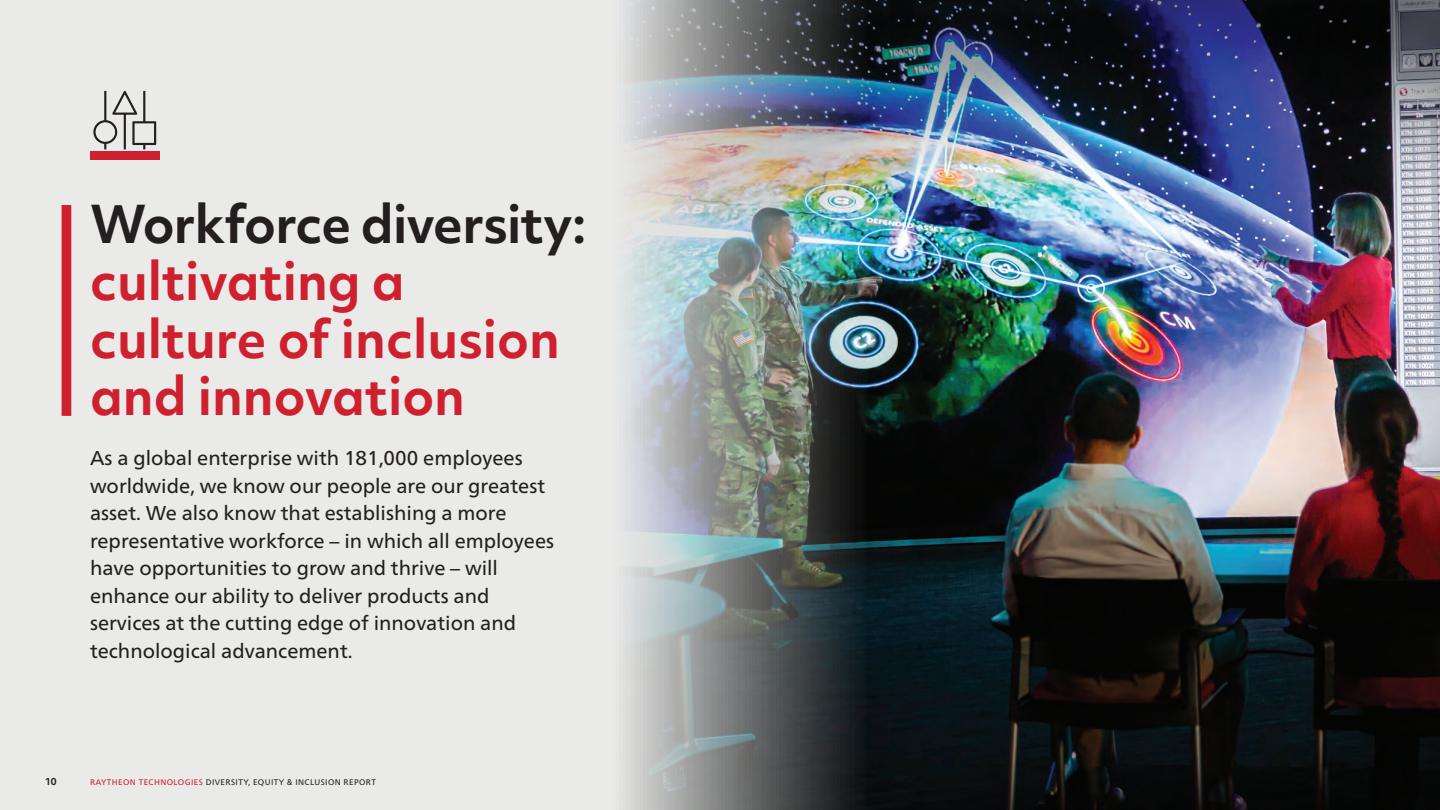
<style>
.page{position:relative;width:1440px;height:810px;background:#eaebe9}
.page>*{position:absolute;margin:0;border:0;box-sizing:border-box;transform-origin:0 0}
.t1{font:700 50px/57.5px "Objektiv Mk 2";color:#cf202f}
.t2{font:700 50px "Objektiv Mk 2";letter-spacing:-.015em;color:#231f20}
.t3{font:20px/27.5px "Neue Frutiger World";color:#231f20}
.t4{font:700 9.38px "Objektiv Mk 2";color:#231f20}
.t5{font:8.12px "Neue Frutiger World";letter-spacing:.05em;color:#231f20}
.s1{color:#cf202f}
</style>
<div class="page">
<img style="left:623px;top:0;width:817px;height:810px">
<div style="left:62px;top:205px;width:9px;height:211px;background:#cf202f"></div>
<div style="left:90px;top:152px;width:69px;height:8px;background:#cf202f"></div>
<svg style="left:93px;top:91px;width:63px;height:58px"></svg>
<h1 class="t2" style="left:90px;top:189px;width:498px">Workforce diversity:</h1>
<h1 class="t1" style="left:90px;top:252px;width:472px">cultivating a culture of inclusion and innovation</h1>
<p class="t3" style="left:90px;top:445px;width:466px">As a global enterprise with 181,000 employees worldwide, we know our people are our greatest asset. We also know that establishing a more representative workforce – in which all employees have opportunities to grow and thrive – will enhance our ability to deliver products and services at the cutting edge of innovation and technological advancement.</p>
<p class="t4" style="left:45px;top:775px;width:13px">10</p>
<p class="t5" style="left:90px;top:776px;width:287px"><span class="s1">RAYTHEON TECHNOLOGIES</span> DIVERSITY, EQUITY &amp; INCLUSION REPORT</p>
</div>
